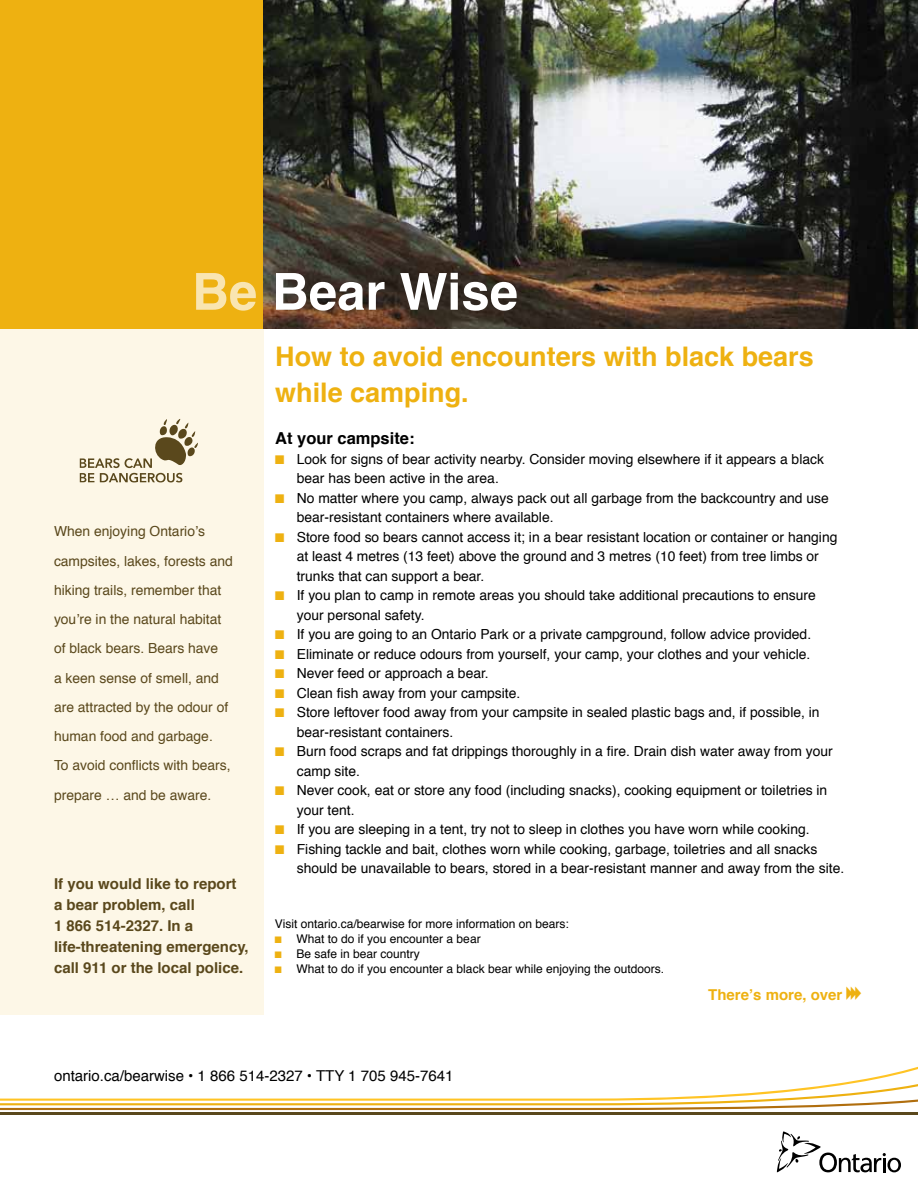
<style>
.page{position:relative;width:918px;height:1188px;background:#fff}
.page>*{position:absolute;margin:0;border:0;box-sizing:border-box;transform-origin:0 0}
.t1{font:700 51px "Helvetica";color:#fff}
.t2{font:700 27px/36px "Helvetica";color:#eeb111}
.t3{font:700 16.5px "Helvetica";color:#000}
.t4{font:700 15px/21px "Helvetica";color:#5a481c}
.t5{font:15px "Helvetica";color:#000}
.t6{font:700 15px "Helvetica";color:#eeb111}
.t7{font:13.8px "Helvetica";color:#000}
.t8{font:13.8px/29.2px "Helvetica";color:#5a481c}
.t9{font:12px/15px "Helvetica";color:#000}
.s1{color:#f9e5b1}
.s2{font-family:"Monotype Sorts";font-size:12px;color:#eeb111}
.s3{font-family:"Monotype Sorts";font-size:9px;color:#eeb111}
.s4{font-family:"Arrow Matic";font-weight:400;font-size:18px}
</style>
<div class="page">
<hr style="left:0;top:1113px;width:918px;height:2px;background:#5a481c">
<svg style="left:0;top:1066px;width:918px;height:44px"></svg>
<svg style="left:777px;top:1131px;width:124px;height:41px"></svg>
<div style="left:0;top:258px;width:264px;height:757px;background:#fdf7e7"></div>
<div style="left:0;top:0;width:918px;height:328px;background:#eeb111"></div>
<svg style="left:80px;top:419px;width:118px;height:64px"></svg>
<img style="left:264px;top:0;width:654px;height:328px">
<h1 class="t1" style="left:192px;top:251px;width:327px"><span class="s1">Be</span> Bear Wise</h1>
<p class="t8" style="left:54px;top:517px;width:180px">When enjoying Ontario’s campsites, lakes, forests and hiking trails, remember that you’re in the natural habitat of black bears. Bears have<br>a keen sense of smell, and are attracted by the odour of human food and garbage.<br>To avoid conflicts with bears, prepare … and be aware.</p>
<p class="t4" style="left:54px;top:874px;width:196px">If you would like to report<br>a bear problem, call<br>1 866 514-2327. In a life-threatening emergency, call 911 or the local police.</p>
<h2 class="t2" style="left:275px;top:339px;width:540px">How to avoid encounters with black bears while camping.</h2>
<p class="t3" style="left:275px;top:425px;width:141px">At your campsite:</p>
<p class="t7" style="left:275px;top:448px;width:550px"><span class="s2">N</span> Look for signs of bear activity nearby. Consider moving elsewhere if it appears a black</p>
<p class="t7" style="left:297px;top:468px;width:204px">bear has been active in the area.</p>
<p class="t7" style="left:275px;top:487px;width:555px"><span class="s2">N</span> No matter where you camp, always pack out all garbage from the backcountry and use</p>
<p class="t7" style="left:297px;top:507px;width:258px">bear-resistant containers where available.</p>
<p class="t7" style="left:275px;top:526px;width:564px"><span class="s2">N</span> Store food so bears cannot access it; in a bear resistant location or container or hanging</p>
<p class="t7" style="left:297px;top:546px;width:524px">at least 4 metres (13 feet) above the ground and 3 metres (10 feet) from tree limbs or</p>
<p class="t7" style="left:297px;top:565px;width:189px">trunks that can support a bear.</p>
<p class="t7" style="left:275px;top:585px;width:542px"><span class="s2">N</span> If you plan to camp in remote areas you should take additional precautions to ensure</p>
<p class="t7" style="left:297px;top:604px;width:129px">your personal safety.</p>
<p class="t7" style="left:275px;top:624px;width:538px"><span class="s2">N</span> If you are going to an Ontario Park or a private campground, follow advice provided.</p>
<p class="t7" style="left:275px;top:643px;width:537px"><span class="s2">N</span> Eliminate or reduce odours from yourself, your camp, your clothes and your vehicle.</p>
<p class="t7" style="left:275px;top:663px;width:215px"><span class="s2">N</span> Never feed or approach a bear.</p>
<p class="t7" style="left:275px;top:682px;width:247px"><span class="s2">N</span> Clean fish away from your campsite.</p>
<p class="t7" style="left:275px;top:702px;width:546px"><span class="s2">N</span> Store leftover food away from your campsite in sealed plastic bags and, if possible, in</p>
<p class="t7" style="left:297px;top:721px;width:158px">bear-resistant containers.</p>
<p class="t7" style="left:275px;top:741px;width:559px"><span class="s2">N</span> Burn food scraps and fat drippings thoroughly in a fire. Drain dish water away from your</p>
<p class="t7" style="left:297px;top:760px;width:65px">camp site.</p>
<p class="t7" style="left:275px;top:780px;width:554px"><span class="s2">N</span> Never cook, eat or store any food (including snacks), cooking equipment or toiletries in</p>
<p class="t7" style="left:297px;top:799px;width:59px">your tent.</p>
<p class="t7" style="left:275px;top:819px;width:536px"><span class="s2">N</span> If you are sleeping in a tent, try not to sleep in clothes you have worn while cooking.</p>
<p class="t7" style="left:275px;top:838px;width:544px"><span class="s2">N</span> Fishing tackle and bait, clothes worn while cooking, garbage, toiletries and all snacks</p>
<p class="t7" style="left:297px;top:858px;width:549px">should be unavailable to bears, stored in a bear-resistant manner and away from the site.</p>
<p class="t9" style="left:275px;top:917px;width:391px">Visit ontario.ca/bearwise for more information on bears:<br><span class="s3">N</span> What to do if you encounter a bear<br><span class="s3">N</span> Be safe in bear country<br><span class="s3">N</span> What to do if you encounter a black bear while enjoying the outdoors.</p>
<p class="t6" style="left:708px;top:983px;width:156px">There’s more, over <span class="s4">~</span></p>
<p class="t5" style="left:54px;top:1064px;width:401px">ontario.ca/bearwise • 1 866 514-2327 • TTY 1 705 945-7641</p>
</div>
